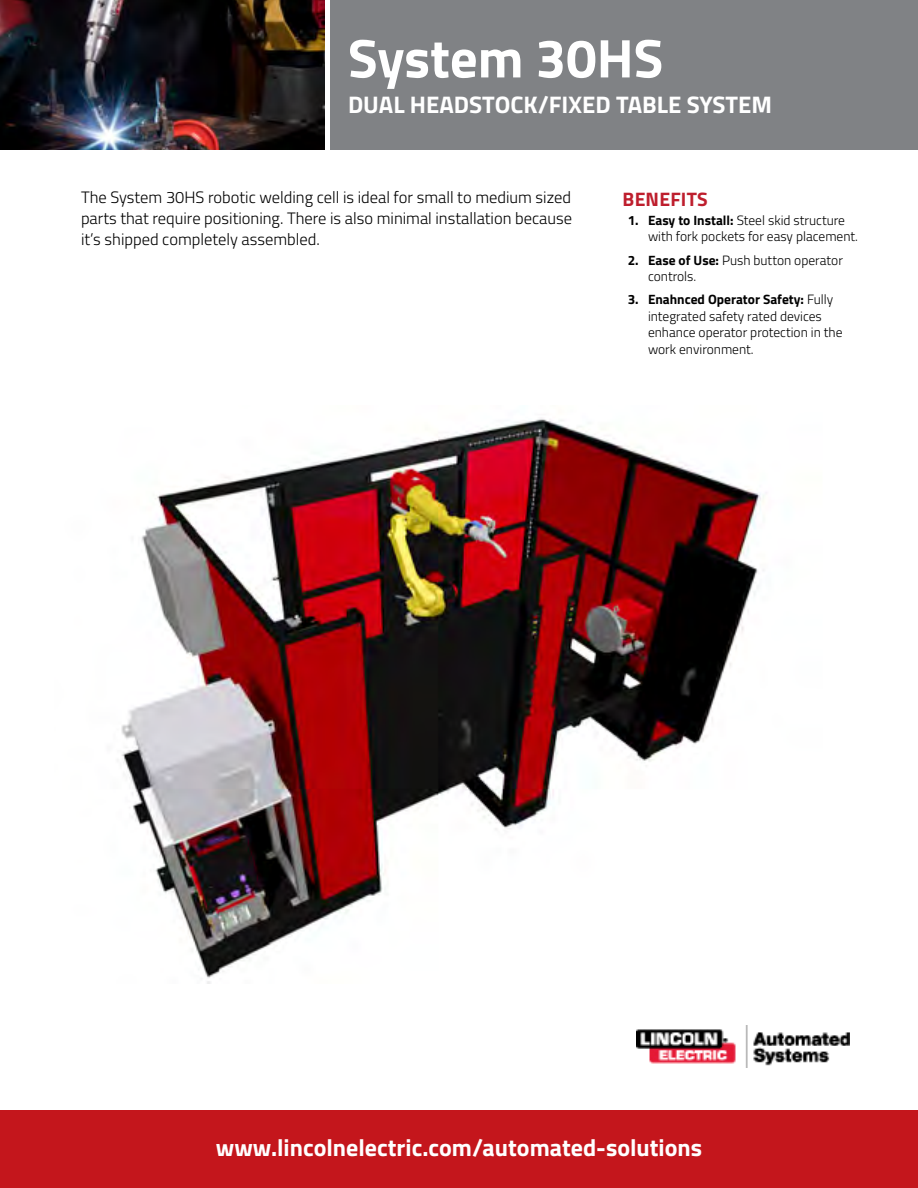
<style>
.page{position:relative;width:918px;height:1188px;background:#fff}
.page>*{position:absolute;margin:0;border:0;box-sizing:border-box;transform-origin:0 0}
.t1{font:700 54.6px "Titillium";color:#fff}
.t2{font:700 24px "Titillium";color:#fff}
.t3{font:700 19.5px "Titillium";letter-spacing:.01em;color:#be1e2d}
.t4{font:300 16.5px/21px "Titillium";color:#000;text-align:justify}
.t5{font:300 13.5px/16.5px "Titillium";color:#000}
.s1{font-weight:700}
</style>
<div class="page">
<img style="left:121px;top:418px;width:646px;height:566px">
<img style="left:0;top:0;width:325px;height:150px">
<div style="left:330px;top:0;width:588px;height:150px;background:#808285"></div>
<div style="left:0;top:1110px;width:918px;height:78px;background:#c4161c"></div>
<img style="left:637px;top:1025px;width:213px;height:43px">
<h1 class="t1" style="left:348px;top:17px;width:317px">System 30HS</h1>
<h2 class="t2" style="left:348px;top:86px;width:425px">DUAL HEADSTOCK/FIXED TABLE SYSTEM</h2>
<p class="t4" style="left:81px;top:186px;width:493px">The System 30HS robotic welding cell is ideal for small to medium sized parts that require positioning. There is also minimal installation because it’s shipped completely assembled.</p>
<h3 class="t3" style="left:623px;top:184px;width:87px">BENEFITS</h3>
<p class="t5" style="left:648px;top:211px;width:212px;text-indent:-20px"><span class="s1">1. Easy to Install:</span> Steel skid structure with fork pockets for easy placement.</p>
<p class="t5" style="left:648px;top:251px;width:196px;text-indent:-20px"><span class="s1">2. Ease of Use:</span> Push button operator controls.</p>
<p class="t5" style="left:648px;top:291px;width:196px;text-indent:-20px"><span class="s1">3. Enahnced Operator Safety:</span> Fully integrated safety rated devices enhance operator protection in the work environment.</p>
<h2 class="t2" style="left:216px;top:1129px;width:488px">www.lincolnelectric.com/automated-solutions</h2>
</div>
